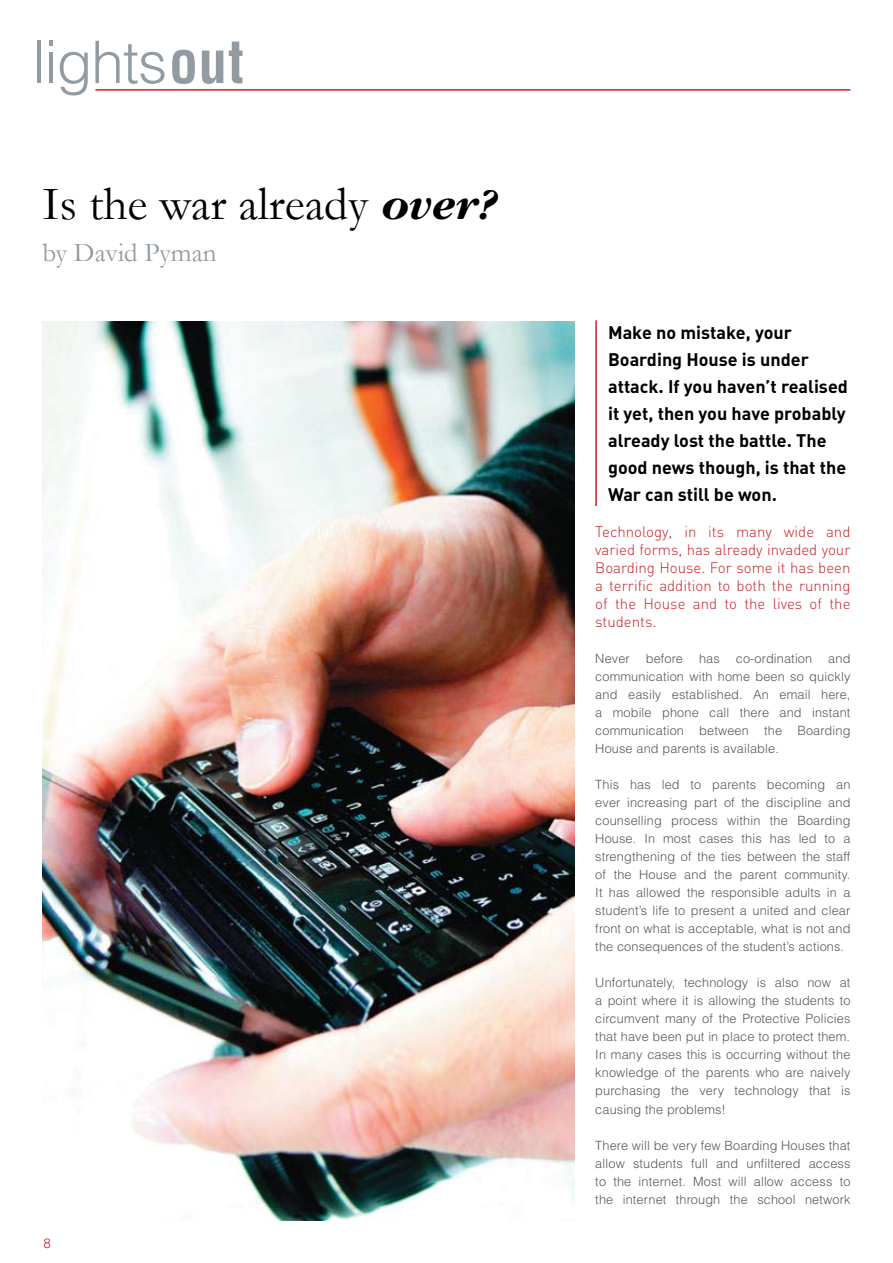
<style>
.page{position:relative;width:893px;height:1263px;background:#fff}
.page>*{position:absolute;margin:0;border:0;box-sizing:border-box;transform-origin:0 0}
.t1{font:48px "Garamond";color:#000}
.t2{font:27px "Garamond";color:#929ba1}
.t3{font:18px/27px "DIN Bold Alternate";color:#000}
.t4{font:15px/18px "DIN Light Alternate";color:#c72127;text-align:justify}
.t5{font:300 13.5px "Helvetica";color:#c72127}
.t6{font:300 12.75px/18px "Helvetica";letter-spacing:.01em;color:#58595b;text-align:justify}
.s1{font-weight:700;font-style:italic;font-size:45px}
</style>
<div class="page">
<hr style="left:95px;top:89px;width:755px;height:2px;background:#c72127">
<svg style="left:229px;top:42px;width:13px;height:41px"></svg>
<svg style="left:202px;top:51px;width:21px;height:33px"></svg>
<svg style="left:172px;top:50px;width:23px;height:34px"></svg>
<svg style="left:95px;top:41px;width:70px;height:43px"></svg>
<svg style="left:60px;top:52px;width:28px;height:43px"></svg>
<svg style="left:49px;top:41px;width:4px;height:5px"></svg>
<hr style="left:49px;top:53px;width:4px;height:30px;background:#929ba1">
<hr style="left:38px;top:41px;width:3px;height:42px;background:#929ba1">
<hr style="left:595px;top:320px;width:2px;height:186px;background:#c72127">
<img style="left:43px;top:322px;width:531px;height:898px">
<h1 class="t1" style="left:43px;top:178px;width:454px">Is the war already <span class="s1">over?</span></h1>
<h2 class="t2" style="left:43px;top:238px;width:175px">by David Pyman</h2>
<p class="t5" style="left:44px;top:1235px;width:9px">8</p>
<h3 class="t3" style="left:608px;top:319px;width:241px">Make no mistake, your<br>Boarding House is under attack. If you haven’t realised it yet, then you have probably already lost the battle. The good news though, is that the<br>War can still be won.</h3>
<p class="t4" style="left:595px;top:523px;width:257px">Technology, in its many wide and varied forms, has already invaded your Boarding House. For some it has been a terrific addition to both the running of the House and to the lives of the students.</p>
<p class="t6" style="left:595px;top:650px;width:36px">Never</p>
<p class="t6" style="left:646px;top:650px;width:39px">before</p>
<p class="t6" style="left:699px;top:650px;width:22px">has</p>
<p class="t6" style="left:736px;top:650px;width:78px">co-ordination</p>
<p class="t6" style="left:595px;top:650px;width:257px;text-indent:233px">and communication with home been so quickly and easily established. An email here, a mobile phone call there and instant communication between the Boarding House and parents is available.</p>
<p class="t6" style="left:595px;top:776px;width:257px">This has led to parents becoming an ever increasing part of the discipline and counselling process within the Boarding House. In most cases this has led to a strengthening of the ties between the staff of the House and the parent community.<br>It has allowed the responsible adults in a student’s life to present a united and clear front on what is acceptable, what is not and the consequences of the student’s actions.</p>
<p class="t6" style="left:595px;top:974px;width:257px">Unfortunately, technology is also now at a point where it is allowing the students to circumvent many of the Protective Policies that have been put in place to protect them.<br>In many cases this is occurring without the knowledge of the parents who are naively purchasing the very technology that is causing the problems!</p>
<p class="t6" style="left:595px;top:1136px;width:257px">There will be very few Boarding Houses that allow students full and unfiltered access to the internet. Most will allow access to the internet through the school network</p>
</div>
